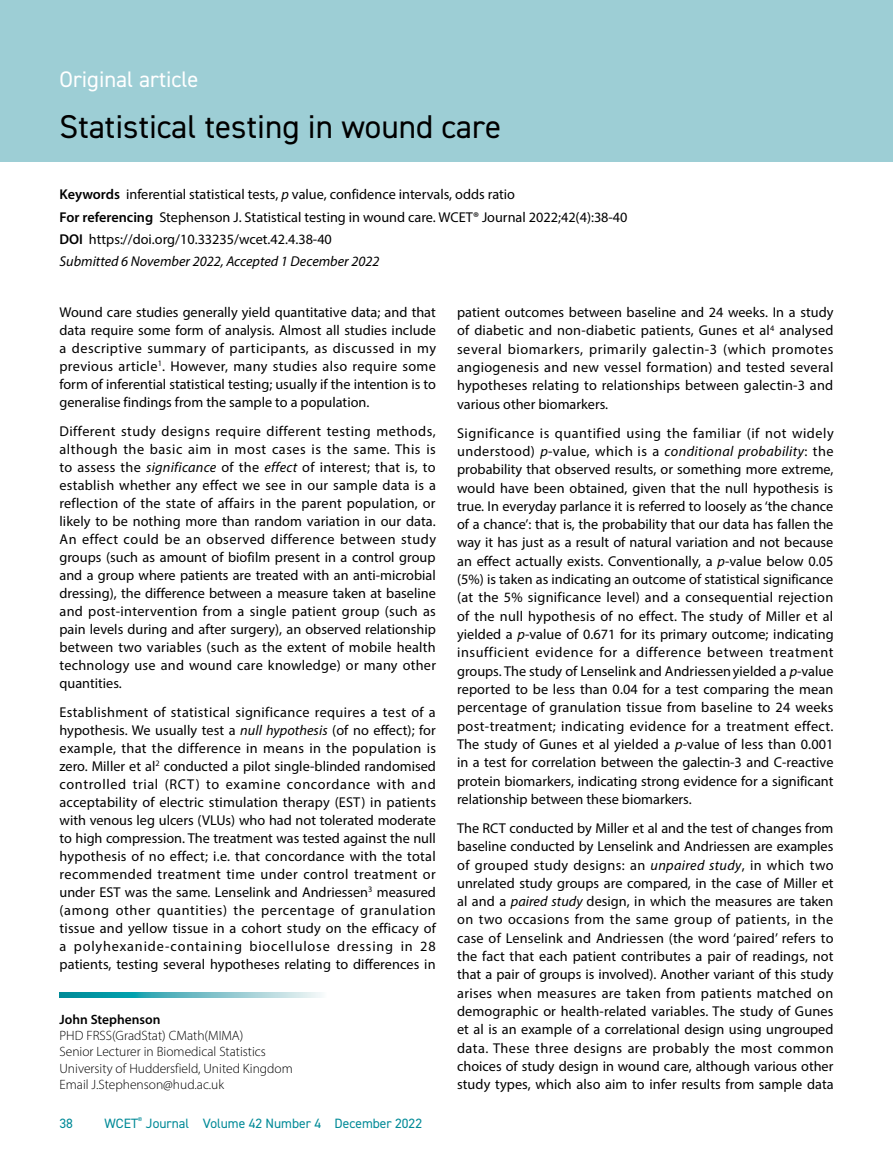
<style>
.page{position:relative;width:893px;height:1149px;background:#fff}
.page>*{position:absolute;margin:0;border:0;box-sizing:border-box;transform-origin:0 0}
.t1{font:33px "DIN2014";color:#000}
.t2{font:22.5px "DIN2014";color:#fff}
.t3{font:14.25px/18.3px "Myriad Pro";color:#000;text-align:justify}
.t4{font:300 13.5px/16.2px "Myriad Pro";color:#000}
.t5{font:13.5px "DIN2014";color:#008a97}
.t6{font:600 13.5px "Myriad Pro";color:#000}
.s1{font-weight:600}
.s2{font-style:italic}
</style>
<div class="page">
<div style="left:0;top:0;width:893px;height:162px;background:#9dced5"></div>
<svg style="left:60px;top:992px;width:262px;height:4px"></svg>
<h2 class="t2" style="left:60px;top:66px;width:141px">Original article</h2>
<h1 class="t1" style="left:60px;top:106px;width:443px">Statistical testing in wound care</h1>
<p class="t3" style="left:60px;top:183px;width:570px;line-height:22.2px;text-align:left"><span class="s1">Keywords</span> inferential statistical tests, <span class="s2">p</span> value, confidence intervals, odds ratio<br><span class="s1">For referencing</span> Stephenson J. Statistical testing in wound care. WCET® Journal 2022;42(4):38-40<br><span class="s1">DOI</span> https://doi.org/10.33235/wcet.42.4.38-40<br><span class="s2">Submitted 6 November 2022, Accepted 1 December 2022</span></p>
<p class="t3" style="left:60px;top:303px;width:378px">Wound care studies generally yield quantitative data; and that data require some form of analysis. Almost all studies include a descriptive summary of participants, as discussed in my previous article<sup>1</sup>. However, many studies also require some form of inferential statistical testing; usually if the intention is to generalise findings from the sample to a population.</p>
<p class="t3" style="left:60px;top:421px;width:378px">Different study designs require different testing methods, although the basic aim in most cases is the same. This is to assess the <span class="s2">significance</span> of the <span class="s2">effect</span> of interest; that is, to establish whether any effect we see in our sample data is a reflection of the state of affairs in the parent population, or likely to be nothing more than random variation in our data.<br>An effect could be an observed difference between study groups (such as amount of biofilm present in a control group and a group where patients are treated with an anti-microbial dressing), the difference between a measure taken at baseline and post-intervention from a single patient group (such as pain levels during and after surgery), an observed relationship between two variables (such as the extent of mobile health technology use and wound care knowledge) or many other quantities.</p>
<p class="t3" style="left:60px;top:702px;width:378px">Establishment of statistical significance requires a test of a hypothesis. We usually test a <span class="s2">null hypothesis</span> (of no effect); for example, that the difference in means in the population is zero. Miller et al<sup>2</sup> conducted a pilot single-blinded randomised controlled trial (RCT) to examine concordance with and acceptability of electric stimulation therapy (EST) in patients with venous leg ulcers (VLUs) who had not tolerated moderate to high compression. The treatment was tested against the null hypothesis of no effect; i.e. that concordance with the total recommended treatment time under control treatment or under EST was the same. Lenselink and Andriessen<sup>3</sup> measured (among other quantities) the percentage of granulation tissue and yellow tissue in a cohort study on the efficacy of a polyhexanide-containing biocellulose dressing in 28 patients, testing several hypotheses relating to differences in</p>
<p class="t6" style="left:60px;top:1010px;width:102px">John Stephenson</p>
<p class="t4" style="left:60px;top:1027px;width:235px">PHD FRSS(GradStat) CMath(MIMA)<br>Senior Lecturer in Biomedical Statistics University of Huddersfield, United Kingdom Email J.Stephenson@hud.ac.uk</p>
<p class="t5" style="left:60px;top:1114px;width:15px">38</p>
<p class="t5" style="left:105px;top:1114px;width:319px">WCET<sup>®</sup> Journal Volume 42 Number 4 December 2022</p>
<p class="t3" style="left:457px;top:303px;width:378px">patient outcomes between baseline and 24 weeks. In a study of diabetic and non-diabetic patients, Gunes et al<sup>4</sup> analysed several biomarkers, primarily galectin-3 (which promotes angiogenesis and new vessel formation) and tested several hypotheses relating to relationships between galectin-3 and various other biomarkers.</p>
<p class="t3" style="left:457px;top:423px;width:378px">Significance is quantified using the familiar (if not widely understood) <span class="s2">p</span>-value, which is a <span class="s2">conditional probability</span>: the probability that observed results, or something more extreme, would have been obtained, given that the null hypothesis is true. In everyday parlance it is referred to loosely as ‘the chance of a chance’: that is, the probability that our data has fallen the way it has just as a result of natural variation and not because an effect actually exists. Conventionally, a <span class="s2">p</span>-value below 0.05 (5%) is taken as indicating an outcome of statistical significance (at the 5% significance level) and a consequential rejection of the null hypothesis of no effect. The study of Miller et al yielded a <span class="s2">p</span>-value of 0.671 for its primary outcome; indicating insufficient evidence for a difference between treatment groups. The study of Lenselink and Andriessenyielded a <span class="s2">p</span>-value reported to be less than 0.04 for a test comparing the mean percentage of granulation tissue from baseline to 24 weeks post-treatment; indicating evidence for a treatment effect.<br>The study of Gunes et al yielded a <span class="s2">p</span>-value of less than 0.001 in a test for correlation between the galectin-3 and C-reactive protein biomarkers, indicating strong evidence for a significant relationship between these biomarkers.</p>
<p class="t3" style="left:457px;top:818px;width:378px">The RCT conducted by Miller et al and the test of changes from baseline conducted by Lenselink and Andriessen are examples of grouped study designs: an <span class="s2">unpaired study</span>, in which two unrelated study groups are compared, in the case of Miller et al and a <span class="s2">paired study</span> design, in which the measures are taken on two occasions from the same group of patients, in the case of Lenselink and Andriessen (the word ‘paired’ refers to the fact that each patient contributes a pair of readings, not that a pair of groups is involved). Another variant of this study arises when measures are taken from patients matched on demographic or health-related variables. The study of Gunes et al is an example of a correlational design using ungrouped data. These three designs are probably the most common choices of study design in wound care, although various other study types, which also aim to infer results from sample data</p>
</div>
